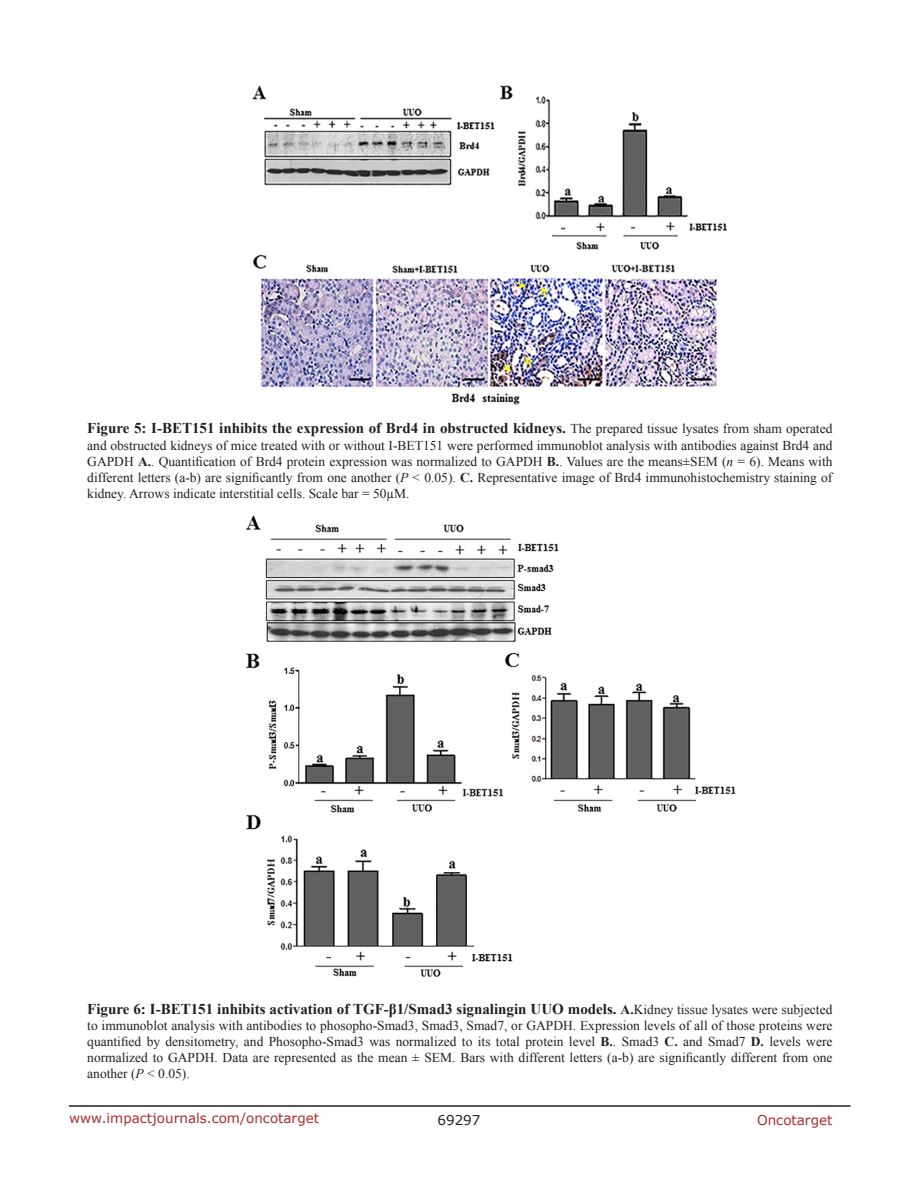
<style>
.page{position:relative;width:918px;height:1188px;background:#fff}
.page>*{position:absolute;margin:0;border:0;box-sizing:border-box;transform-origin:0 0}
.FigureText{font:700 15px "Times New Roman";color:#221f22}
.FigureText-2{font:13.5px/16.2px "Times New Roman";color:#221f22;text-align:justify}
.t1{font:13.5px "Verdana";color:#ac2b31}
.t2{font:13.5px "Verdana";color:#221f22}
.s1{font-weight:400;font-size:13.5px}
.s2{font-weight:700}
.s3{font-style:italic}
.s4{font-size:13.5px}
</style>
<div class="page">
<hr style="left:69px;top:1105px;width:781px;height:2px;background:#231f20">
<img style="left:252px;top:85px;width:475px;height:320px">
<img style="left:245px;top:515px;width:491px;height:462px">
<p class="FigureText" style="left:87px;top:418px;width:747px">Figure 5: I-BET151 inhibits the expression of Brd4 in obstructed kidneys. <span class="s1">The prepared tissue lysates from sham operated</span></p>
<p class="FigureText-2" style="left:87px;top:437px;width:747px">and obstructed kidneys of mice treated with or without I-BET151 were performed immunoblot analysis with antibodies against Brd4 and GAPDH <span class="s2">A.</span>. Quantification of Brd4 protein expression was normalized to GAPDH <span class="s2">B.</span>. Values are the means±SEM (<span class="s3">n</span> = 6). Means with different letters (a-b) are significantly from one another (<span class="s3">P</span> &lt; 0.05). <span class="s2">C.</span> Representative image of Brd4 immunohistochemistry staining of kidney. Arrows indicate interstitial cells. Scale bar = 50µM.</p>
<p class="FigureText" style="left:87px;top:998px;width:747px">Figure 6: I-BET151 inhibits activation of TGF-β1/Smad3 signalingin UUO models. <span class="s4">A.</span><span class="s1">Kidney tissue lysates were subjected</span></p>
<p class="FigureText-2" style="left:87px;top:1017px;width:747px">to immunoblot analysis with antibodies to phosopho-Smad3, Smad3, Smad7, or GAPDH. Expression levels of all of those proteins were quantified by densitometry, and Phosopho-Smad3 was normalized to its total protein level <span class="s2">B.</span>. Smad3 <span class="s2">C.</span> and Smad7 <span class="s2">D.</span> levels were normalized to GAPDH. Data are represented as the mean ± SEM. Bars with different letters (a-b) are significantly different from one another (<span class="s3">P</span> &lt; 0.05).</p>
<p class="t1" style="left:69px;top:1109px;width:252px">www.impactjournals.com/oncotarget</p>
<p class="t2" style="left:438px;top:1111px;width:44px">69297</p>
<p class="t1" style="left:757px;top:1111px;width:77px">Oncotarget</p>
</div>
